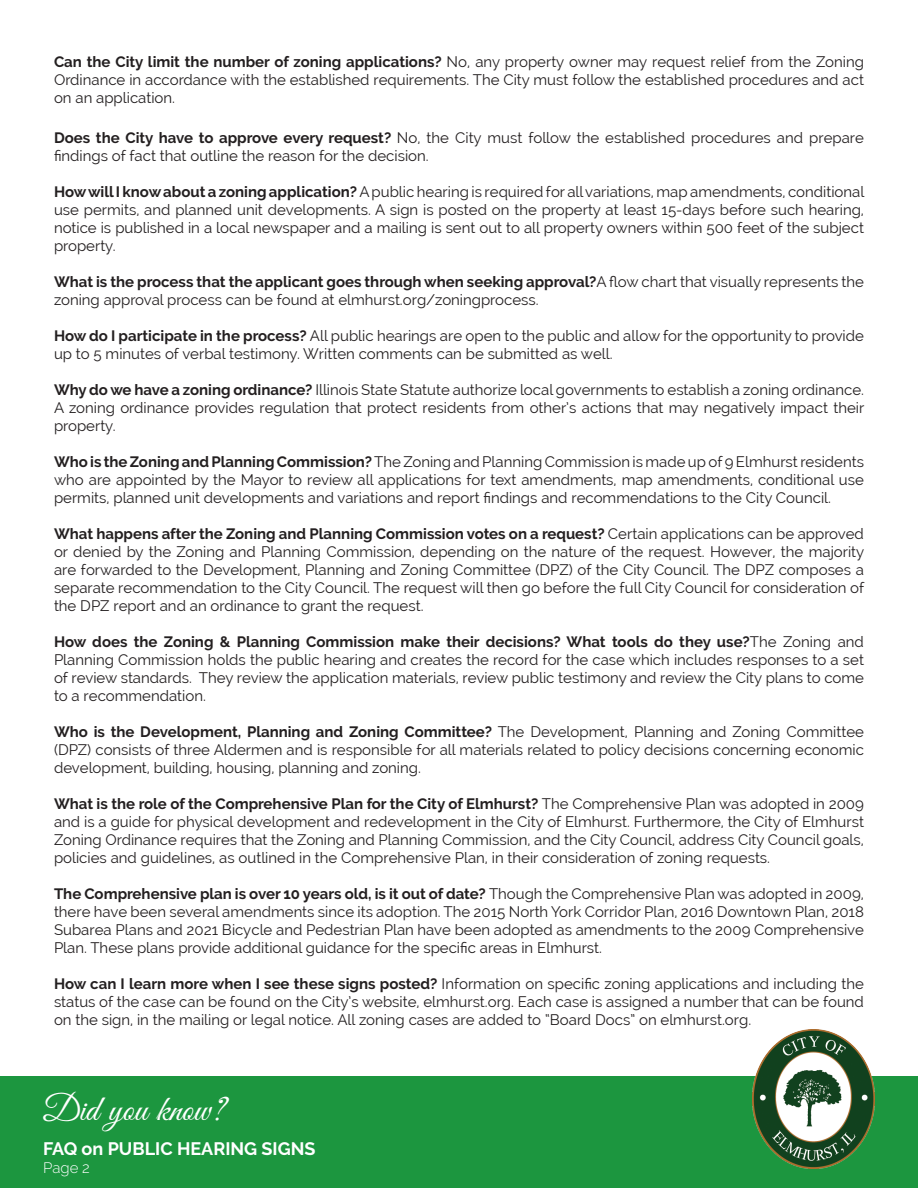
<style>
.page{position:relative;width:918px;height:1188px;background:#fff}
.page>*{position:absolute;margin:0;border:0;box-sizing:border-box;transform-origin:0 0}
.t1{font:36px "Great Vibes";color:#fff}
.t2{font:700 18px "Raleway";color:#fff}
.t3{font:15px/18px "Raleway";color:#231f20;text-align:justify}
.t4{font:300 15px "Raleway";color:#fff}
.s1{font-weight:700}
</style>
<div class="page">
<div style="left:0;top:1076px;width:918px;height:112px;background:#1c963f"></div>
<img style="left:752px;top:1030px;width:123px;height:138px">
<p class="t3" style="left:54px;top:53px;width:812px"><span class="s1">Can the City limit the number of zoning applications?</span> No, any property owner may request relief from the Zoning Ordinance in accordance with the established requirements. The City must follow the established procedures and act on an application.</p>
<p class="t3" style="left:54px;top:128px;width:812px"><span class="s1">Does the City have to approve every request?</span> No, the City must follow the established procedures and prepare findings of fact that outline the reason for the decision.</p>
<p class="t3" style="left:54px;top:182px;width:812px"><span class="s1">How will I know about a zoning application?</span> A public hearing is required for all variations, map amendments, conditional use permits, and planned unit developments. A sign is posted on the property at least 15-days before such hearing, notice is published in a local newspaper and a mailing is sent out to all property owners within 500 feet of the subject property.</p>
<p class="t3" style="left:54px;top:272px;width:812px"><span class="s1">What is the process that the applicant goes through when seeking approval?</span>A flow chart that visually represents the zoning approval process can be found at elmhurst.org/zoningprocess.</p>
<p class="t3" style="left:54px;top:326px;width:812px"><span class="s1">How do I participate in the process?</span> All public hearings are open to the public and allow for the opportunity to provide up to 5 minutes of verbal testimony. Written comments can be submitted as well.</p>
<p class="t3" style="left:54px;top:380px;width:812px"><span class="s1">Why do we have a zoning ordinance?</span> Illinois State Statute authorize local governments to establish a zoning ordinance.<br>A zoning ordinance provides regulation that protect residents from other’s actions that may negatively impact their property.</p>
<p class="t3" style="left:54px;top:452px;width:812px"><span class="s1">Who is the Zoning and Planning Commission?</span> The Zoning and Planning Commission is made up of 9 Elmhurst residents who are appointed by the Mayor to review all applications for text amendments, map amendments, conditional use permits, planned unit developments and variations and report findings and recommendations to the City Council.</p>
<p class="t3" style="left:54px;top:524px;width:812px"><span class="s1">What happens after the Zoning and Planning Commission votes on a request?</span> Certain applications can be approved or denied by the Zoning and Planning Commission, depending on the nature of the request. However, the majority are forwarded to the Development, Planning and Zoning Committee (DPZ) of the City Council. The DPZ composes a separate recommendation to the City Council. The request will then go before the full City Council for consideration of the DPZ report and an ordinance to grant the request.</p>
<p class="t3" style="left:54px;top:632px;width:812px"><span class="s1">How does the Zoning &amp; Planning Commission make their decisions? What tools do they use?</span>The Zoning and Planning Commission holds the public hearing and creates the record for the case which includes responses to a set of review standards. They review the application materials, review public testimony and review the City plans to come to a recommendation.</p>
<p class="t3" style="left:54px;top:722px;width:812px"><span class="s1">Who is the Development, Planning and Zoning Committee?</span> The Development, Planning and Zoning Committee (DPZ) consists of three Aldermen and is responsible for all materials related to policy decisions concerning economic development, building, housing, planning and zoning.</p>
<p class="t3" style="left:54px;top:794px;width:812px"><span class="s1">What is the role of the Comprehensive Plan for the City of Elmhurst?</span> The Comprehensive Plan was adopted in 2009 and is a guide for physical development and redevelopment in the City of Elmhurst. Furthermore, the City of Elmhurst Zoning Ordinance requires that the Zoning and Planning Commission, and the City Council, address City Council goals, policies and guidelines, as outlined in the Comprehensive Plan, in their consideration of zoning requests.</p>
<p class="t3" style="left:54px;top:884px;width:812px"><span class="s1">The Comprehensive plan is over 10 years old, is it out of date?</span> Though the Comprehensive Plan was adopted in 2009, there have been several amendments since its adoption. The 2015 North York Corridor Plan, 2016 Downtown Plan, 2018<br>Subarea Plans and 2021 Bicycle and Pedestrian Plan have been adopted as amendments to the 2009 Comprehensive Plan. These plans provide additional guidance for the specific areas in Elmhurst.</p>
<p class="t3" style="left:54px;top:974px;width:812px"><span class="s1">How can I learn more when I see these signs posted?</span> Information on specific zoning applications and including the status of the case can be found on the City’s website, elmhurst.org. Each case is assigned a number that can be found on the sign, in the mailing or legal notice. All zoning cases are added to “Board Docs” on elmhurst.org.</p>
<p class="t1" style="left:43px;top:1089px;width:183px">Did you know?</p>
<p class="t2" style="left:43px;top:1138px;width:274px">FAQ on PUBLIC HEARING SIGNS</p>
<p class="t4" style="left:43px;top:1159px;width:48px">Page 2</p>
</div>
